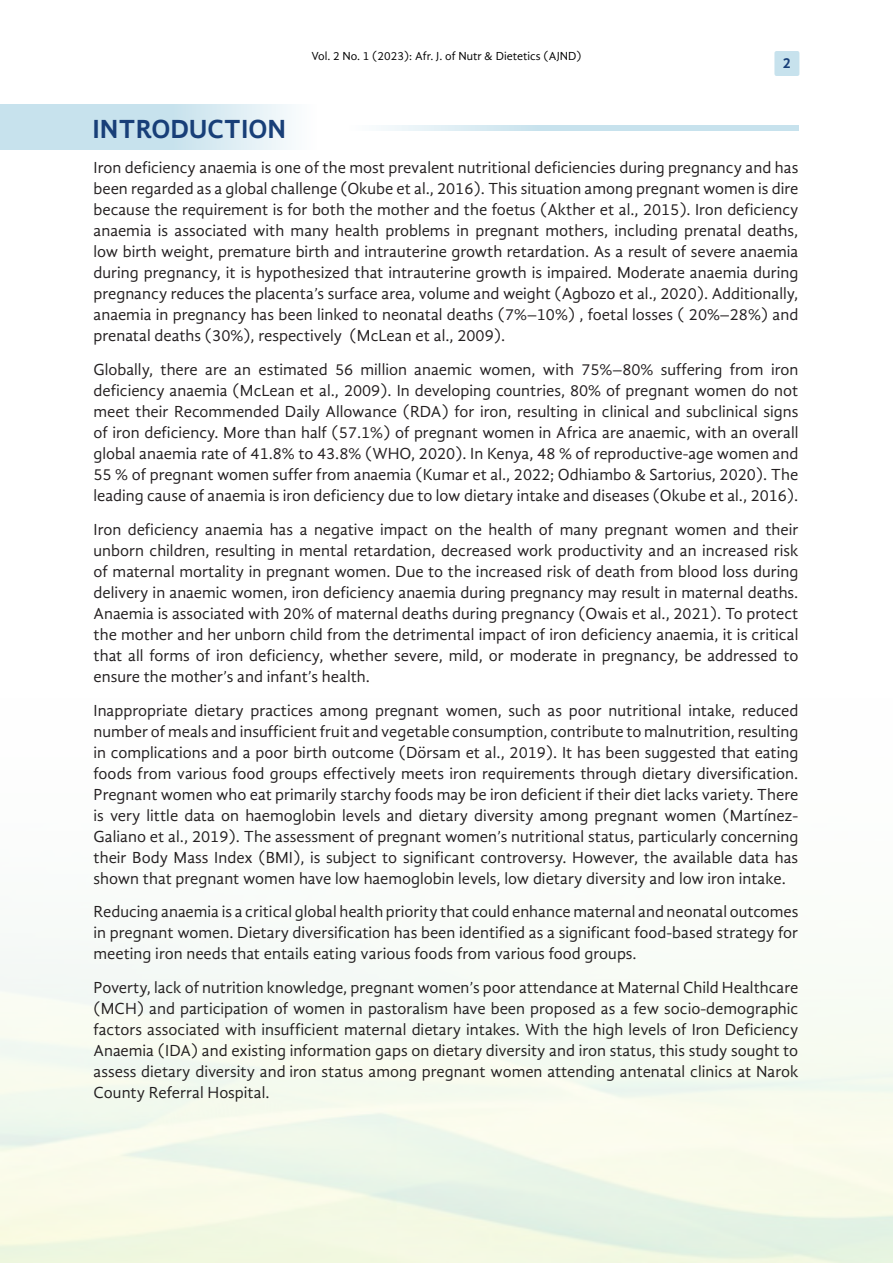
<style>
.page{position:relative;width:893px;height:1263px;background:#fff}
.page>*{position:absolute;margin:0;border:0;box-sizing:border-box;transform-origin:0 0}
.t1{font:700 27px "Gandhi Sans";color:#183f78}
.t2{font:16.5px/21px "Gandhi Sans";color:#231f20;text-align:justify}
.t3{font:700 15px "Gandhi Sans";color:#183f78}
.t4{font:12px "Gandhi Sans";color:#000}
</style>
<div class="page">
<div style="left:774px;top:51px;width:25px;height:25px;background:#c7e2ed;border-radius:2px"></div>
<svg style="left:383px;top:125px;width:415px;height:6px;background:#cfe6ef"></svg>
<svg style="left:0;top:104px;width:291px;height:46px;background:#d0e6ef"></svg>
<p class="t4" style="left:311px;top:49px;width:272px">Vol. 2 No. 1 (2023): Afr. J. of Nutr &amp; Dietetics (AJND)</p>
<p class="t3" style="left:783px;top:54px;width:10px">2</p>
<h1 class="t1" style="left:92px;top:113px;width:195px">INTRODUCTION</h1>
<p class="t2" style="left:94px;top:157px;width:706px">Iron deficiency anaemia is one of the most prevalent nutritional deficiencies during pregnancy and has been regarded as a global challenge (Okube et al., 2016). This situation among pregnant women is dire because the requirement is for both the mother and the foetus (Akther et al., 2015). Iron deficiency anaemia is associated with many health problems in pregnant mothers, including prenatal deaths, low birth weight, premature birth and intrauterine growth retardation. As a result of severe anaemia during pregnancy, it is hypothesized that intrauterine growth is impaired. Moderate anaemia during pregnancy reduces the placenta’s surface area, volume and weight (Agbozo et al., 2020). Additionally, anaemia in pregnancy has been linked to neonatal deaths (7%–10%) , foetal losses ( 20%–28%) and prenatal deaths (30%), respectively (McLean et al., 2009).</p>
<p class="t2" style="left:94px;top:359px;width:706px">Globally, there are an estimated 56 million anaemic women, with 75%–80% suffering from iron deficiency anaemia (McLean et al., 2009). In developing countries, 80% of pregnant women do not meet their Recommended Daily Allowance (RDA) for iron, resulting in clinical and subclinical signs of iron deficiency. More than half (57.1%) of pregnant women in Africa are anaemic, with an overall global anaemia rate of 41.8% to 43.8% (WHO, 2020). In Kenya, 48 % of reproductive-age women and 55 % of pregnant women suffer from anaemia (Kumar et al., 2022; Odhiambo &amp; Sartorius, 2020). The leading cause of anaemia is iron deficiency due to low dietary intake and diseases (Okube et al., 2016).</p>
<p class="t2" style="left:94px;top:519px;width:706px">Iron deficiency anaemia has a negative impact on the health of many pregnant women and their unborn children, resulting in mental retardation, decreased work productivity and an increased risk of maternal mortality in pregnant women. Due to the increased risk of death from blood loss during delivery in anaemic women, iron deficiency anaemia during pregnancy may result in maternal deaths.<br>Anaemia is associated with 20% of maternal deaths during pregnancy (Owais et al., 2021). To protect the mother and her unborn child from the detrimental impact of iron deficiency anaemia, it is critical that all forms of iron deficiency, whether severe, mild, or moderate in pregnancy, be addressed to ensure the mother’s and infant’s health.</p>
<p class="t2" style="left:94px;top:699px;width:706px">Inappropriate dietary practices among pregnant women, such as poor nutritional intake, reduced number of meals and insufficient fruit and vegetable consumption, contribute to malnutrition, resulting in complications and a poor birth outcome (Dörsam et al., 2019). It has been suggested that eating foods from various food groups effectively meets iron requirements through dietary diversification.<br>Pregnant women who eat primarily starchy foods may be iron deficient if their diet lacks variety. There is very little data on haemoglobin levels and dietary diversity among pregnant women (Martínez-Galiano et al., 2019). The assessment of pregnant women’s nutritional status, particularly concerning their Body Mass Index (BMI), is subject to significant controversy. However, the available data has shown that pregnant women have low haemoglobin levels, low dietary diversity and low iron intake.</p>
<p class="t2" style="left:94px;top:901px;width:706px">Reducing anaemia is a critical global health priority that could enhance maternal and neonatal outcomes in pregnant women. Dietary diversification has been identified as a significant food-based strategy for meeting iron needs that entails eating various foods from various food groups.</p>
<p class="t2" style="left:94px;top:977px;width:706px">Poverty, lack of nutrition knowledge, pregnant women’s poor attendance at Maternal Child Healthcare (MCH) and participation of women in pastoralism have been proposed as a few socio-demographic factors associated with insufficient maternal dietary intakes. With the high levels of Iron Deficiency Anaemia (IDA) and existing information gaps on dietary diversity and iron status, this study sought to assess dietary diversity and iron status among pregnant women attending antenatal clinics at Narok County Referral Hospital.</p>
</div>
